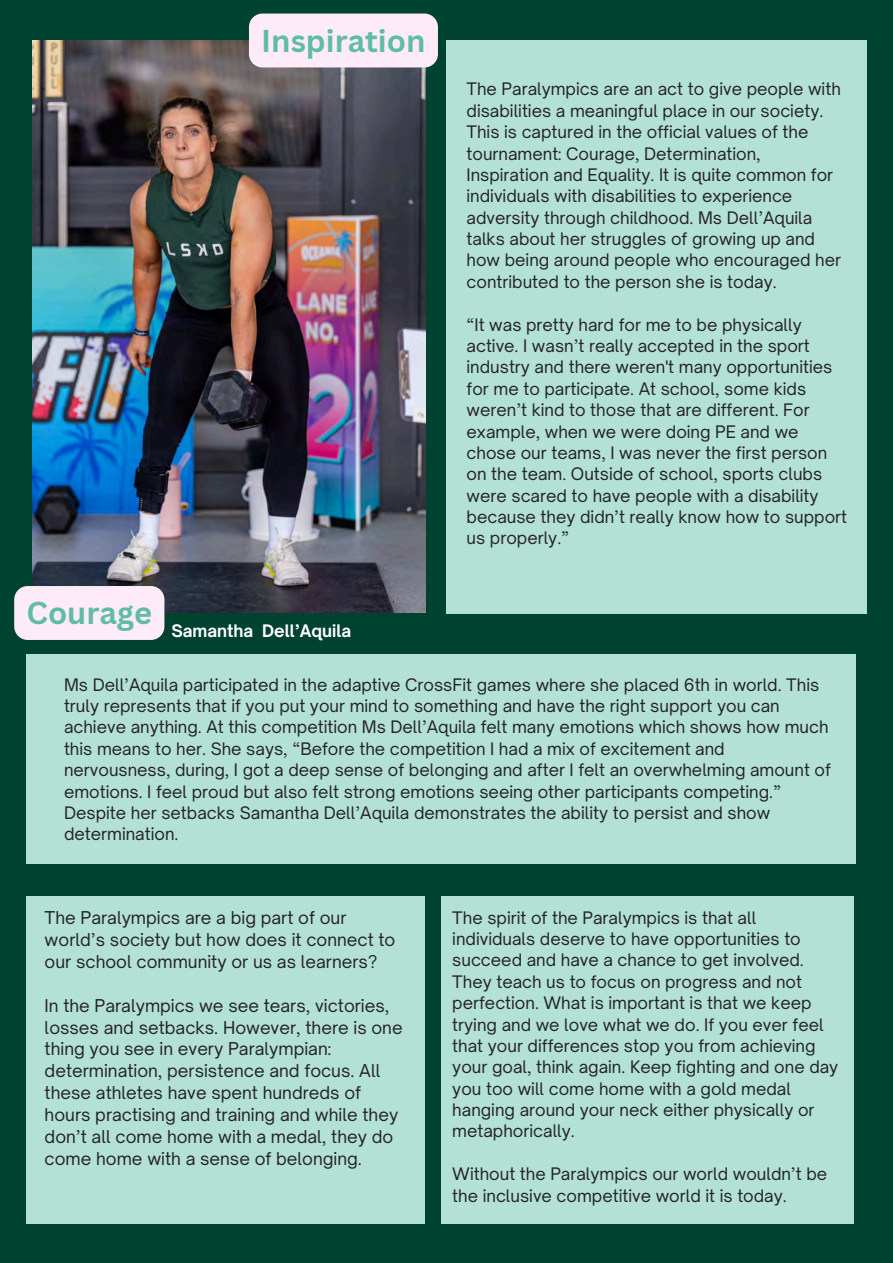
<style>
.page{position:relative;width:893px;height:1263px;background:#004230}
.page>*{position:absolute;margin:0;border:0;box-sizing:border-box;transform-origin:0 0}
.t1{font:700 30.75px "Canva Sans";color:#60bda4}
.t2{font:16.88px/21.9px "Open Sauce One";color:#242323}
.t3{font:16.5px/21.4px "Open Sauce One";color:#242323}
.t4{font:700 16.5px "Open Sauce One";color:#fff}
</style>
<div class="page">
<img style="left:33px;top:40px;width:393px;height:573px">
<div style="left:446px;top:40px;width:421px;height:573px;background:#b3e1d5"></div>
<div style="left:26px;top:896px;width:399px;height:328px;background:#b3e1d5"></div>
<div style="left:441px;top:896px;width:413px;height:328px;background:#b3e1d5"></div>
<div style="left:14px;top:586px;width:150px;height:54px;background:#feebf8"></div>
<div style="left:249px;top:14px;width:189px;height:53px;background:#feebf8"></div>
<div style="left:26px;top:654px;width:830px;height:210px;background:#b3e1d5"></div>
<p class="t1" style="left:261px;top:19px;width:166px">Inspiration</p>
<p class="t1" style="left:26px;top:591px;width:127px">Courage</p>
<p class="t4" style="left:171px;top:620px;width:181px">Samantha Dell’Aquila</p>
<h1 class="t3" style="left:466px;top:78px;width:376px">The Paralympics are an act to give people with disabilities a meaningful place in our society.<br>This is captured in the official values of the tournament: Courage, Determination, Inspiration and Equality. It is quite common for individuals with disabilities to experience adversity through childhood. Ms Dell’Aquila talks about her struggles of growing up and how being around people who encouraged her contributed to the person she is today.</h1>
<p class="t3" style="left:466px;top:314px;width:382px">“It was pretty hard for me to be physically active. I wasn’t really accepted in the sport industry and there weren't many opportunities for me to participate. At school, some kids weren’t kind to those that are different. For example, when we were doing PE and we chose our teams, I was never the first person on the team. Outside of school, sports clubs were scared to have people with a disability because they didn’t really know how to support us properly.”</p>
<p class="t3" style="left:64px;top:674px;width:768px">Ms Dell’Aquila participated in the adaptive CrossFit games where she placed 6th in world. This truly represents that if you put your mind to something and have the right support you can achieve anything. At this competition Ms Dell’Aquila felt many emotions which shows how much this means to her. She says, “Before the competition I had a mix of excitement and nervousness, during, I got a deep sense of belonging and after I felt an overwhelming amount of emotions. I feel proud but also felt strong emotions seeing other participants competing.” Despite her setbacks Samantha Dell’Aquila demonstrates the ability to persist and show determination.</p>
<h1 class="t2" style="left:45px;top:907px;width:352px">The Paralympics are a big part of our world’s society but how does it connect to our school community or us as learners?</h1>
<h2 class="t2" style="left:45px;top:994px;width:359px">In the Paralympics we see tears, victories, losses and setbacks. However, there is one thing you see in every Paralympian: determination, persistence and focus. All these athletes have spent hundreds of hours practising and training and while they don’t all come home with a medal, they do come home with a sense of belonging.</h2>
<p class="t3" style="left:452px;top:907px;width:387px">The spirit of the Paralympics is that all individuals deserve to have opportunities to succeed and have a chance to get involved.<br>They teach us to focus on progress and not perfection. What is important is that we keep trying and we love what we do. If you ever feel that your differences stop you from achieving your goal, think again. Keep fighting and one day you too will come home with a gold medal hanging around your neck either physically or metaphorically.</p>
<p class="t3" style="left:452px;top:1163px;width:376px">Without the Paralympics our world wouldn’t be the inclusive competitive world it is today.</p>
</div>
